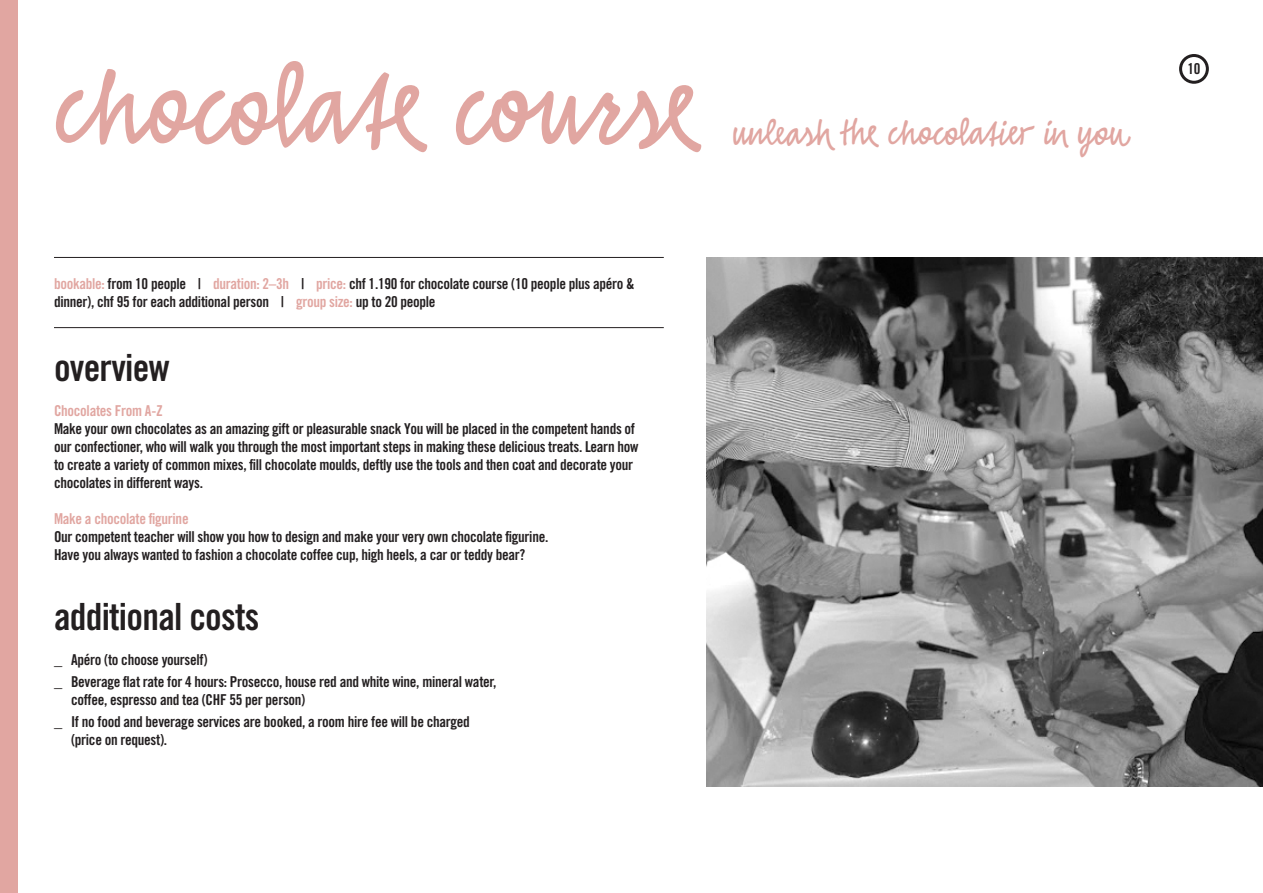
<style>
.page{position:relative;width:1263px;height:893px;background:#fff}
.page>*{position:absolute;margin:0;border:0;box-sizing:border-box;transform-origin:0 0}
.t1{font:127.5px "Alfont";color:#e1a6a1}
.t2{font:41.7px "Alfont";color:#e1a6a1}
.t3{font:37.5px "Trade Gothic LT Std Bd Cn 20";letter-spacing:-.02em;color:#231f20}
.t4{font:15px/18px "Trade Gothic LT Std Bd Cn 20";letter-spacing:-.02em;color:#231f20}
.t5{font:15px "Trade Gothic LT Std Bd Cn 20";letter-spacing:-.02em;color:#e1a6a1}
.s1{color:#e1a6a1}
.s2{font-size:16.5px}
</style>
<div class="page">
<div style="left:1179px;top:54px;width:30px;height:30px;border:3px solid #231f20;border-radius:50%"></div>
<div style="left:0;top:0;width:17px;height:893px;background:#e1a6a1"></div>
<hr style="left:54px;top:257px;width:610px;height:1px;background:#231f20">
<img style="left:707px;top:257px;width:556px;height:530px">
<hr style="left:54px;top:327px;width:610px;height:1px;background:#231f20">
<h1 class="t1" style="left:54px;top:40px;width:648px">chocolate course</h1>
<h2 class="t2" style="left:732px;top:110px;width:395px">unleash the chocolatier in you</h2>
<p class="t4" style="left:54px;top:274px;width:582px"><span class="s1">bookable:</span> from 10 people | <span class="s1">duration: 2–3h</span> | <span class="s1">price:</span> chf 1.190 for chocolate course (10 people plus apéro &amp; dinner), chf 95 for each additional person | <span class="s1">group size:</span> up to 20 people</p>
<h3 class="t3" style="left:54px;top:345px;width:117px">overview</h3>
<p class="t5" style="left:54px;top:402px;width:110px">Chocolates From A-Z</p>
<p class="t4" style="left:54px;top:420px;width:586px">Make your own chocolates as an amazing gift or pleasurable snack You will be placed in the competent hands of our confectioner, who will walk you through the most important steps in making these delicious treats. Learn how to create a variety of common mixes, fill chocolate moulds, deftly use the tools and then coat and decorate your chocolates in different ways.</p>
<p class="t5" style="left:54px;top:510px;width:136px">Make a chocolate figurine</p>
<p class="t4" style="left:54px;top:528px;width:496px">Our competent teacher will show you how to design and make your very own chocolate figurine.<br>Have you always wanted to fashion a chocolate coffee cup, high heels, a car or teddy bear?</p>
<h3 class="t3" style="left:54px;top:594px;width:207px">additional costs</h3>
<p class="t4" style="left:54px;top:648px;width:444px;line-height:22.2px"><span class="s2">_</span> Apéro (to choose yourself)<br><span class="s2">_</span> Beverage flat rate for 4 hours: Prosecco, house red and white wine, mineral water,</p>
<p class="t4" style="left:54px;top:688px;width:417px;line-height:22.2px;text-indent:17px">coffee, espresso and tea (CHF 55 per person)<br><span class="s2">_</span> If no food and beverage services are booked, a room hire fee will be charged</p>
<p class="t4" style="left:71px;top:731px;width:98px">(price on request).</p>
<p class="t4" style="left:1187px;top:60px;width:15px">10</p>
</div>
